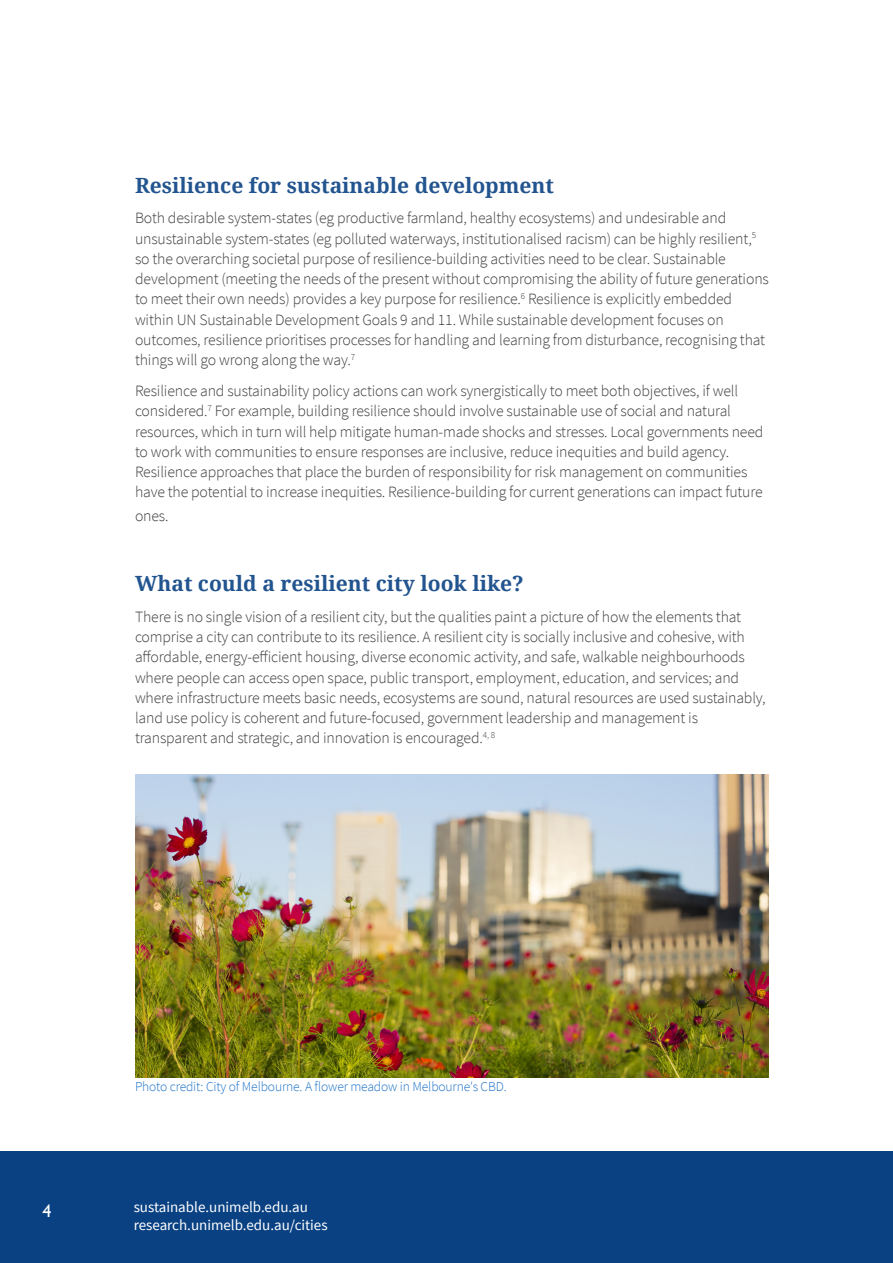
<style>
.page{position:relative;width:893px;height:1263px;background:#fff}
.page>*{position:absolute;margin:0;border:0;box-sizing:border-box;transform-origin:0 0}
.body_copy{font:700 21px "Noto Serif";color:#22548f}
.t1{font:18px "Gill Sans";color:#fff}
.body_copy-2{font:300 15.75px/20.2px "Source Sans Pro";letter-spacing:-.01em;color:#3e3e3f}
.t2{font:15px/18px "Source Sans Pro";color:#fff}
.Figure_source{font:300 13.5px "Source Sans Pro";letter-spacing:-.01em;color:#1e72c7}
</style>
<div class="page">
<div style="left:0;top:1151px;width:893px;height:112px;background:#094183"></div>
<img style="left:135px;top:774px;width:634px;height:303px">
<p class="body_copy" style="left:135px;top:170px;width:421px">Resilience for sustainable development</p>
<p class="body_copy-2" style="left:135px;top:208px;width:635px">Both desirable system-states (eg productive farmland, healthy ecosystems) and undesirable and unsustainable system-states (eg polluted waterways, institutionalised racism) can be highly resilient,<sup>5 </sup>so the overarching societal purpose of resilience-building activities need to be clear. Sustainable development (meeting the needs of the present without compromising the ability of future generations to meet their own needs) provides a key purpose for resilience.<sup>6</sup> Resilience is explicitly embedded within UN Sustainable Development Goals 9 and 11. While sustainable development focuses on outcomes, resilience prioritises processes for handling and learning from disturbance, recognising that things will go wrong along the way.<sup>7</sup></p>
<p class="body_copy-2" style="left:135px;top:381px;width:630px">Resilience and sustainability policy actions can work synergistically to meet both objectives, if well considered.<sup>7</sup> For example, building resilience should involve sustainable use of social and natural resources, which in turn will help mitigate human-made shocks and stresses. Local governments need to work with communities to ensure responses are inclusive, reduce inequities and build agency.<br>Resilience approaches that place the burden of responsibility for risk management on communities have the potential to increase inequities. Resilience-building for current generations can impact future</p>
<p class="body_copy-2" style="left:135px;top:506px;width:35px">ones.</p>
<p class="body_copy" style="left:135px;top:569px;width:390px">What could a resilient city look like?</p>
<p class="body_copy-2" style="left:135px;top:607px;width:632px">There is no single vision of a resilient city, but the qualities paint a picture of how the elements that comprise a city can contribute to its resilience. A resilient city is socially inclusive and cohesive, with affordable, energy-efficient housing, diverse economic activity, and safe, walkable neighbourhoods where people can access open space, public transport, employment, education, and services; and where infrastructure meets basic needs, ecosystems are sound, natural resources are used sustainably, land use policy is coherent and future-focused, government leadership and management is transparent and strategic, and innovation is encouraged.<sup>4,</sup> <sup>8</sup></p>
<p class="Figure_source" style="left:135px;top:1078px;width:373px">Photo credit: City of Melbourne. A flower meadow in Melbourne's CBD.</p>
<p class="t1" style="left:43px;top:1200px;width:10px">4</p>
<p class="t2" style="left:134px;top:1198px;width:196px">sustainable.unimelb.edu.au research.unimelb.edu.au/cities</p>
</div>
